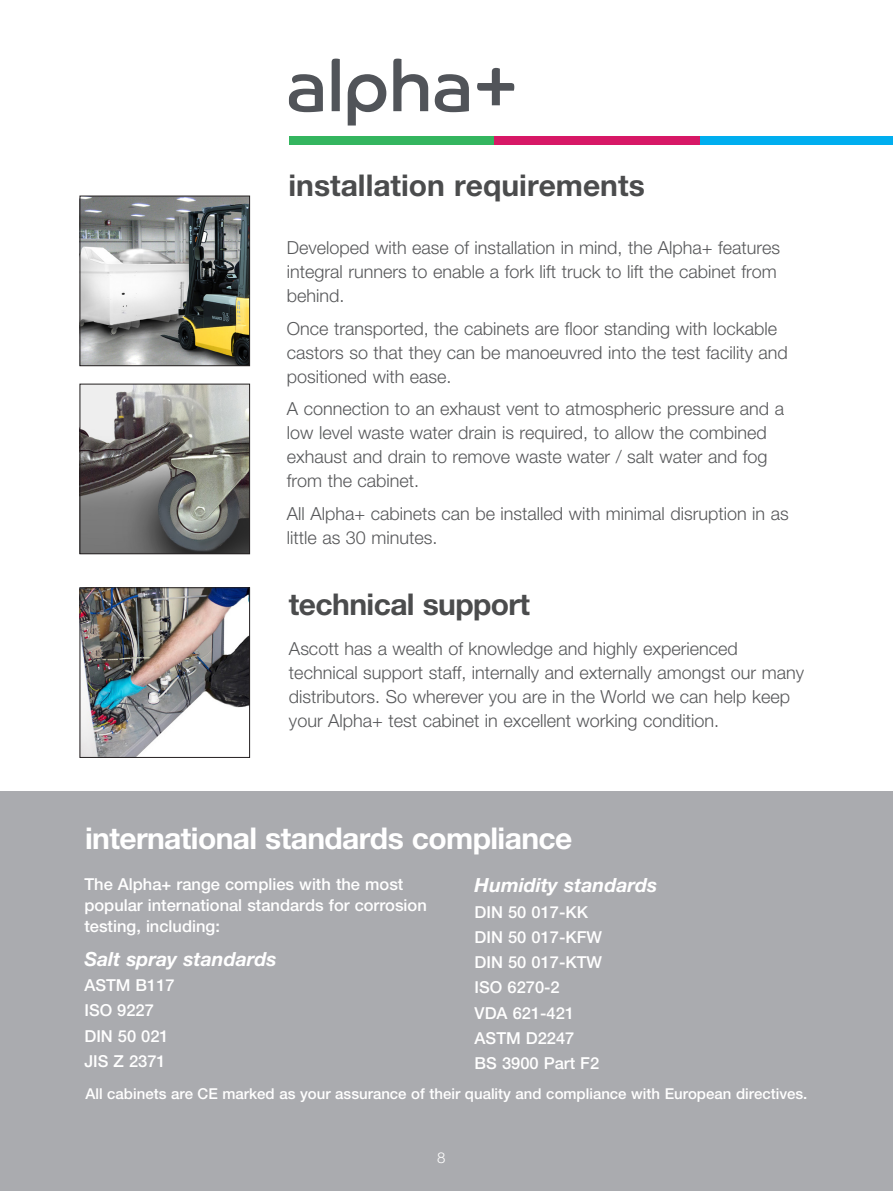
<style>
.page{position:relative;width:893px;height:1191px;background:#fff}
.page>*{position:absolute;margin:0;border:0;box-sizing:border-box;transform-origin:0 0}
.t1{font:700 30px "Helvetica Neue";letter-spacing:-.02em;color:#fff}
.t2{font:700 30px "Helvetica Neue";color:#4b4c4d}
.t3{font:700 30px "Helvetica Neue";letter-spacing:-.02em;color:#4b4c4d}
.t4{font:italic 700 19.5px "Helvetica Neue";color:#fff}
.t5{font:300 18px/24px "Helvetica Neue";color:#57585a}
.t6{font:500 16.5px/25.2px "Helvetica Neue";color:#fff}
.t7{font:500 15px "Helvetica Neue";color:#fff}
.t8{font:300 15px "Helvetica Neue";color:#fff}
</style>
<div class="page">
<div style="left:0;top:791px;width:893px;height:400px;background:#aaabaf"></div>
<img style="left:82px;top:386px;width:166px;height:166px">
<div style="left:80px;top:384px;width:170px;height:170px;border:1px solid #231f20"></div>
<img style="left:82px;top:198px;width:166px;height:166px">
<div style="left:80px;top:196px;width:170px;height:170px;border:1px solid #231f20"></div>
<img style="left:82px;top:589px;width:166px;height:166px">
<div style="left:80px;top:587px;width:170px;height:170px;border:1px solid #231f20"></div>
<div style="left:289px;top:136px;width:206px;height:9px;background:#34b55f"></div>
<div style="left:495px;top:136px;width:205px;height:9px;background:#d71866"></div>
<div style="left:700px;top:136px;width:193px;height:9px;background:#00aeef"></div>
<svg style="left:289px;top:74px;width:34px;height:38px"></svg>
<svg style="left:332px;top:58px;width:8px;height:53px"></svg>
<svg style="left:348px;top:74px;width:38px;height:51px"></svg>
<svg style="left:393px;top:58px;width:122px;height:84px"></svg>
<h1 class="t2" style="left:289px;top:166px;width:358px">installation requirements</h1>
<p class="t5" style="left:287px;top:235px;width:495px">Developed with ease of installation in mind, the Alpha+ features integral runners to enable a fork lift truck to lift the cabinet from behind.</p>
<p class="t5" style="left:287px;top:316px;width:502px">Once transported, the cabinets are floor standing with lockable castors so that they can be manoeuvred into the test facility and positioned with ease.</p>
<p class="t5" style="left:287px;top:396px;width:499px">A connection to an exhaust vent to atmospheric pressure and a low level waste water drain is required, to allow the combined exhaust and drain to remove waste water / salt water and fog from the cabinet.</p>
<p class="t5" style="left:287px;top:501px;width:503px">All Alpha+ cabinets can be installed with minimal disruption in as little as 30 minutes.</p>
<h1 class="t3" style="left:289px;top:586px;width:243px">technical support</h1>
<p class="t5" style="left:289px;top:636px;width:517px">Ascott has a wealth of knowledge and highly experienced technical support staff, internally and externally amongst our many distributors. So wherever you are in the World we can help keep your Alpha+ test cabinet in excellent working condition.</p>
<h1 class="t1" style="left:85px;top:820px;width:489px">international standards compliance</h1>
<p class="t6" style="left:84px;top:873px;width:344px;line-height:21px">The Alpha+ range complies with the most popular international standards for corrosion testing, including:</p>
<p class="t4" style="left:84px;top:947px;width:194px">Salt spray standards</p>
<p class="t6" style="left:84px;top:972px;width:92px">ASTM B117<br>ISO 9227<br>DIN 50 021<br>JIS Z 2371</p>
<p class="t4" style="left:475px;top:873px;width:184px">Humidity standards</p>
<p class="t6" style="left:475px;top:899px;width:129px">DIN 50 017-KK<br>DIN 50 017-KFW<br>DIN 50 017-KTW<br>ISO 6270-2<br>VDA 621-421<br>ASTM D2247<br>BS 3900 Part F2</p>
<p class="t7" style="left:85px;top:1084px;width:723px">All cabinets are CE marked as your assurance of their quality and compliance with European directives.</p>
<p class="t8" style="left:437px;top:1148px;width:10px">8</p>
</div>
